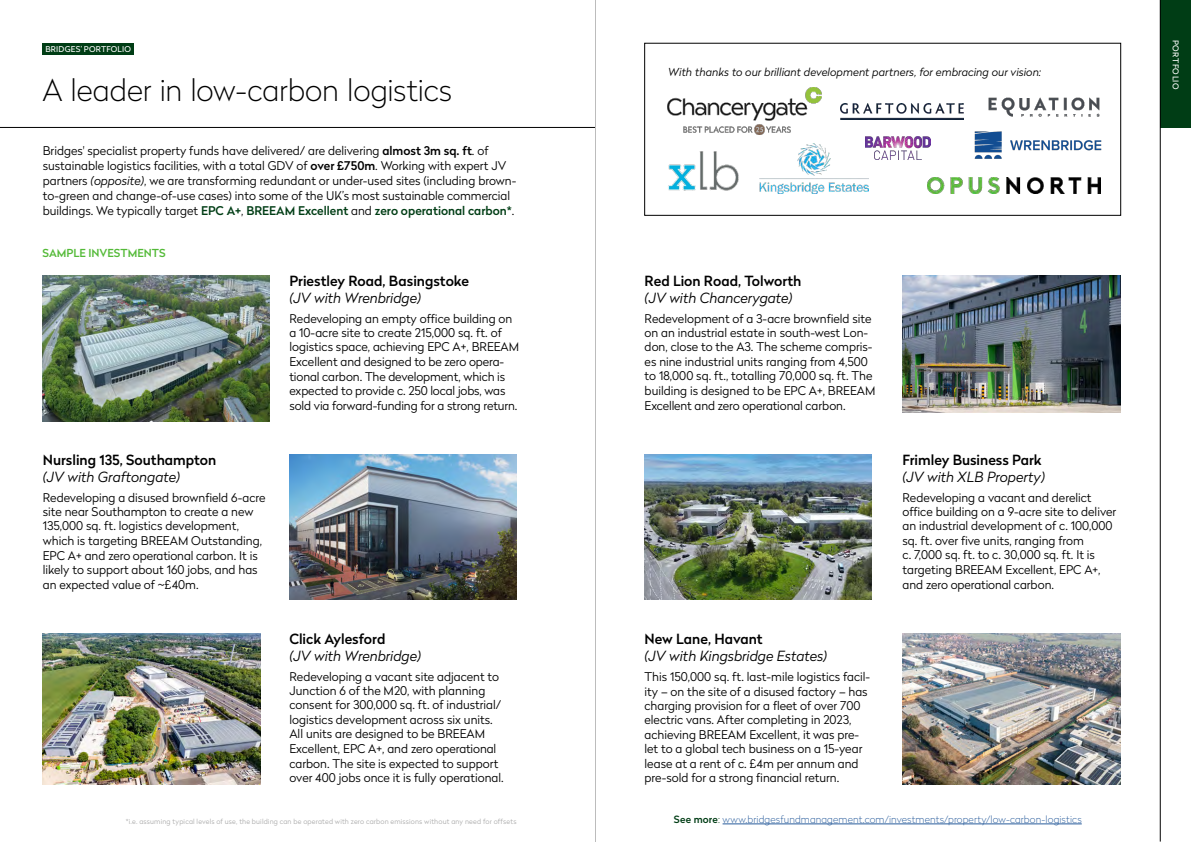
<style>
.page{position:relative;width:1191px;height:842px;background:#fff}
.page>*{position:absolute;margin:0;border:0;box-sizing:border-box;transform-origin:0 0}
.t1{font:100 30px "Radikal";letter-spacing:-.005em;color:#000}
.t2{font:italic 300 14px "Radikal";color:#000}
.t3{font:500 14px "Radikal";color:#000}
.t4{font:300 12px/14.5px "Radikal";color:#000}
.t5{font:italic 300 11px "Radikal";letter-spacing:.005em;color:#000}
.t6{font:500 11px "Radikal";color:#54ba38}
.t7{font:100 10px "Radikal";letter-spacing:.01em;color:#275b9b}
.t8{font:8px "Radikal";letter-spacing:.03em;color:#fff}
.t9{font:8px "Radikal";letter-spacing:.065em;color:#fff}
.t10{font:300 7px "Radikal";letter-spacing:.025em;color:#aaa}
.s1{font-weight:500}
.s2{font-style:italic}
.s3{font-weight:500;color:#003d15}
.s4{color:#003d15}
</style>
<div class="page">
<div style="left:43px;top:43px;width:91px;height:12px;background:#003d15"></div>
<div style="left:1160px;top:0;width:31px;height:128px;background:#003d15"></div>
<img style="left:290px;top:454px;width:226px;height:146px">
<img style="left:902px;top:633px;width:218px;height:151px">
<img style="left:645px;top:454px;width:226px;height:146px">
<img style="left:902px;top:275px;width:218px;height:137px">
<hr style="left:1160px;top:0;width:1px;height:841px;background:#000">
<img style="left:43px;top:633px;width:218px;height:151px">
<hr style="left:0;top:127px;width:595px;height:1px;background:#000">
<hr style="left:595px;top:0;width:1px;height:842px;background:#bcbcbc">
<img style="left:866px;top:136px;width:64px;height:24px">
<img style="left:974px;top:131px;width:127px;height:28px">
<img style="left:667px;top:88px;width:155px;height:46px">
<img style="left:759px;top:143px;width:110px;height:51px">
<img style="left:668px;top:151px;width:71px;height:40px">
<img style="left:928px;top:177px;width:172px;height:17px">
<img style="left:988px;top:97px;width:112px;height:20px">
<img style="left:840px;top:104px;width:123px;height:16px">
<img style="left:43px;top:275px;width:226px;height:146px">
<hr style="left:722px;top:824px;width:359px;height:1px;background:#275b9b">
<p class="t8" style="left:45px;top:44px;width:87px">BRIDGES’ PORTFOLIO</p>
<p class="t9" style="left:1181px;top:40px;width:51px;rotate:90deg">PORTFOLIO</p>
<p class="t5" style="left:668px;top:64px;width:374px">With thanks to our brilliant development partners, for embracing our vision:</p>
<h1 class="t1" style="left:43px;top:69px;width:411px">A leader in low-carbon logistics</h1>
<p class="t4" style="left:43px;top:143px;width:475px;line-height:15px">Bridges' specialist property funds have delivered/ are delivering <span class="s1">almost 3m sq. ft</span>. of sustainable logistics facilities, with a total GDV of <span class="s1">over £750m</span>. Working with expert JV partners <span class="s2">(opposite)</span>, we are transforming redundant or under-used sites (including brown&shy;to-green and change-of-use cases) into some of the UK’s most sustainable commercial buildings. We typically target <span class="s3">EPC A+</span>, <span class="s3">BREEAM Excellent</span> and <span class="s3">zero operational carbon*</span>.</p>
<p class="t6" style="left:43px;top:245px;width:125px">SAMPLE INVESTMENTS</p>
<p class="t3" style="left:43px;top:450px;width:175px">Nursling 135, Southampton</p>
<p class="t2" style="left:43px;top:467px;width:139px">(JV with Graftongate)</p>
<p class="t4" style="left:43px;top:490px;width:224px">Redeveloping a disused brownfield 6-acre site near Southampton to create a new 135,000 sq. ft. logistics development, which is targeting BREEAM Outstanding, EPC A+ and zero operational carbon. It is likely to support about 160 jobs, and has an expected value of ~£40m.</p>
<p class="t3" style="left:289px;top:271px;width:181px">Priestley Road, Basingstoke</p>
<p class="t2" style="left:289px;top:288px;width:133px">(JV with Wrenbridge)</p>
<p class="t4" style="left:289px;top:311px;width:231px">Redeveloping an empty office building on a 10-acre site to create 215,000 sq. ft. of logistics space, achieving EPC A+, BREEAM Excellent and designed to be zero opera&shy;tional carbon. The development, which is expected to provide c. 250 local jobs, was sold via forward-funding for a strong return.</p>
<p class="t3" style="left:289px;top:629px;width:97px">Click Aylesford</p>
<p class="t2" style="left:289px;top:646px;width:133px">(JV with Wrenbridge)</p>
<p class="t4" style="left:289px;top:668px;width:216px">Redeveloping a vacant site adjacent to Junction 6 of the M20, with planning consent for 300,000 sq. ft. of industrial/ logistics development across six units.<br>All units are designed to be BREEAM Excellent, EPC A+, and zero operational carbon. The site is expected to support over 400 jobs once it is fully operational.</p>
<p class="t3" style="left:644px;top:271px;width:158px">Red Lion Road, Tolworth</p>
<p class="t2" style="left:644px;top:288px;width:149px">(JV with Chancerygate)</p>
<p class="t4" style="left:644px;top:311px;width:232px">Redevelopment of a 3-acre brownfield site on an industrial estate in south-west Lon&shy;don, close to the A3. The scheme compris&shy;es nine industrial units ranging from 4,500 to 18,000 sq. ft., totalling 70,000 sq. ft. The building is designed to be EPC A+, BREEAM Excellent and zero operational carbon.</p>
<p class="t3" style="left:644px;top:629px;width:120px">New Lane, Havant</p>
<p class="t2" style="left:644px;top:646px;width:184px">(JV with Kingsbridge Estates)</p>
<p class="t4" style="left:644px;top:668px;width:227px">This 150,000 sq. ft. last-mile logistics facil&shy;ity – on the site of a disused factory – has charging provision for a fleet of over 700 electric vans. After completing in 2023, achieving BREEAM Excellent, it was pre&shy;let to a global tech business on a 15-year lease at a rent of c. £4m per annum and pre-sold for a strong financial return.</p>
<p class="t3" style="left:902px;top:450px;width:141px">Frimley Business Park</p>
<p class="t2" style="left:902px;top:467px;width:144px">(JV with XLB Property)</p>
<p class="t4" style="left:902px;top:490px;width:215px">Redeveloping a vacant and derelict office building on a 9-acre site to deliver an industrial development of c. 100,000 sq. ft. over five units, ranging from<br>c. 7,000 sq. ft. to c. 30,000 sq. ft. It is targeting BREEAM Excellent, EPC A+, and zero operational carbon.</p>
<p class="t10" style="left:126px;top:816px;width:392px">*i.e. assuming typical levels of use, the building can be operated with zero carbon emissions without any need for offsets</p>
<p class="t7" style="left:674px;top:812px;width:409px"><span class="s3">See more</span><span class="s4">:</span> www.bridgesfundmanagement.com/investments/property/low-carbon-logistics</p>
</div>
